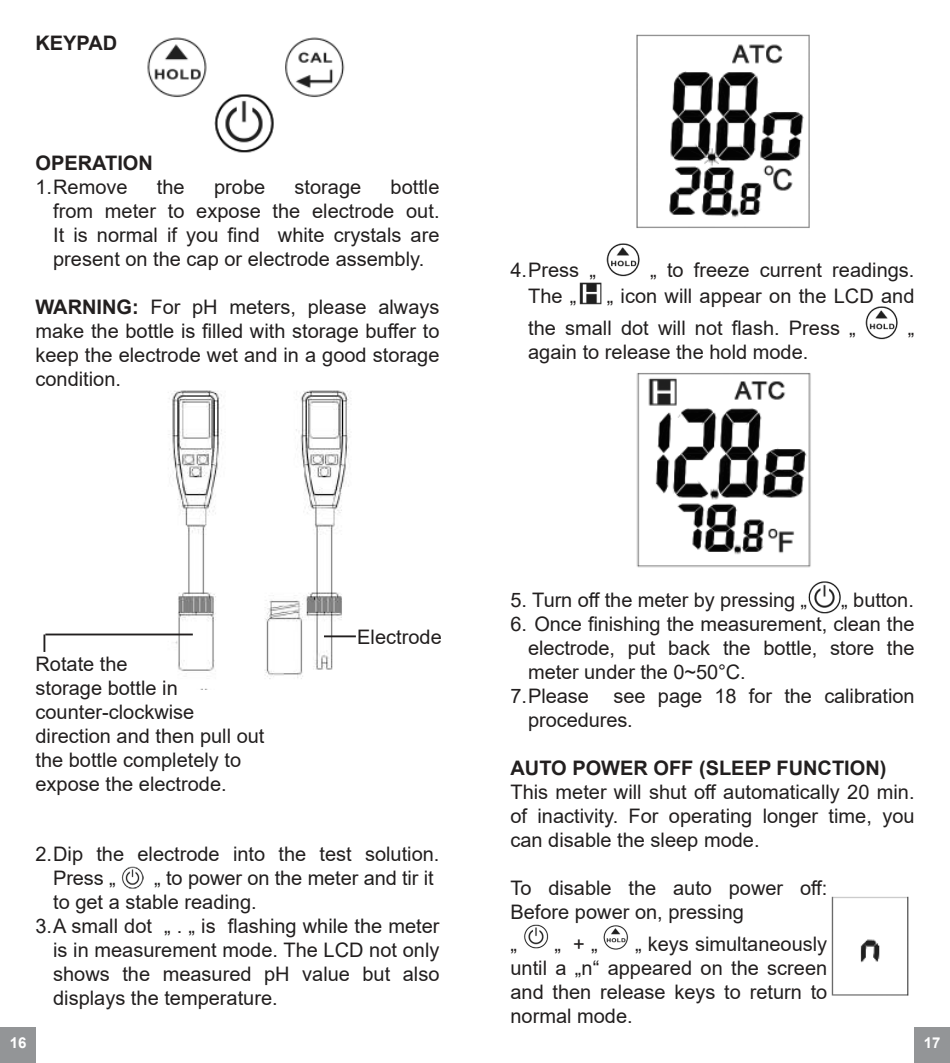
<style>
.page{position:relative;width:950px;height:1063px;background:#fff}
.page>*{position:absolute;margin:0;border:0;box-sizing:border-box;transform-origin:0 0}
.t1{font:20px/24px "Arial";color:#221f1f;text-align:justify}
.t2{font:700 20px "Arial";color:#221f1f}
.t3{font:700 15px "Arial";color:#fff}
.s1{font-weight:700}
</style>
<div class="page">
<div style="left:914px;top:1028px;width:36px;height:35px;background:#939597"></div>
<div style="left:0;top:1028px;width:35px;height:35px;background:#939597"></div>
<img style="left:147px;top:37px;width:198px;height:60px">
<img style="left:212px;top:90px;width:63px;height:63px">
<img style="left:159px;top:390px;width:197px;height:300px">
<hr style="left:324px;top:635px;width:32px;height:2px;background:#221f1f">
<hr style="left:45px;top:634px;width:148px;height:1px;background:#221f1f">
<svg style="left:43px;top:635px;width:2px;height:17px"></svg>
<img style="left:121px;top:866px;width:22px;height:23px">
<img style="left:636px;top:34px;width:174px;height:194px">
<img style="left:636px;top:373px;width:175px;height:195px">
<img style="left:606px;top:244px;width:34px;height:33px">
<img style="left:579px;top:282px;width:23px;height:23px">
<img style="left:865px;top:307px;width:33px;height:33px">
<img style="left:808px;top:581px;width:33px;height:33px">
<img style="left:524px;top:924px;width:24px;height:25px">
<img style="left:604px;top:926px;width:25px;height:24px">
<img style="left:831px;top:896px;width:78px;height:100px">
<p class="t2" style="left:35px;top:35px;width:83px">KEYPAD</p>
<p class="t2" style="left:35px;top:155px;width:119px">OPERATION</p>
<p class="t1" style="left:35px;top:177px;width:94px">1. Remove</p>
<p class="t1" style="left:157px;top:177px;width:29px">the</p>
<p class="t1" style="left:214px;top:177px;width:53px">probe</p>
<p class="t1" style="left:294px;top:177px;width:68px">storage</p>
<p class="t1" style="left:53px;top:177px;width:388px;text-indent:337px">bottle from meter to expose the electrode out.<br>It is normal if you find white crystals are present on the cap or electrode assembly.</p>
<p class="t1" style="left:35px;top:297px;width:405px"><span class="s1">WARNING:</span> For pH meters, please always make the bottle is filled with storage buffer to keep the electrode wet and in a good storage condition.</p>
<p class="t1" style="left:510px;top:260px;width:87px">4. Press „</p>
<p class="t1" style="left:650px;top:260px;width:266px">„ to freeze current readings.</p>
<p class="t1" style="left:528px;top:286px;width:50px">The „</p>
<p class="t1" style="left:528px;top:282px;width:388px;line-height:32.2px;text-indent:78px">„ icon will appear on the LCD and the small dot will not flash. Press „</p>
<p class="t1" style="left:908px;top:318px;width:8px">„</p>
<p class="t1" style="left:528px;top:342px;width:282px">again to release the hold mode.</p>
<p class="t1" style="left:35px;top:654px;width:231px;text-align:left">Rotate the<br>storage bottle in counter-clockwise direction and then pull out the bottle completely to expose the electrode.</p>
<p class="t1" style="left:357px;top:627px;width:86px">Electrode</p>
<p class="t1" style="left:53px;top:844px;width:388px;text-indent:-18px">2. Dip the electrode into the test solution.<br>Press „</p>
<p class="t1" style="left:53px;top:868px;width:382px;text-indent:101px">„ to power on the meter and tir it to get a stable reading.</p>
<p class="t1" style="left:53px;top:914px;width:388px;text-indent:-18px">3. A small dot „ . „ is flashing while the meter is in measurement mode. The LCD not only shows the measured pH value but also displays the temperature.</p>
<p class="t1" style="left:510px;top:588px;width:298px">5. Turn off the meter by pressing „</p>
<p class="t1" style="left:841px;top:590px;width:74px">„ button.</p>
<p class="t1" style="left:528px;top:612px;width:388px;text-indent:-18px">6. Once finishing the measurement, clean the electrode, put back the bottle, store the meter under the 0~50°C.</p>
<p class="t1" style="left:528px;top:686px;width:388px;text-indent:-18px">7. Please see page 18 for the calibration procedures.</p>
<p class="t2" style="left:510px;top:761px;width:377px">AUTO POWER OFF (SLEEP FUNCTION)</p>
<p class="t1" style="left:510px;top:780px;width:405px">This meter will shut off automatically 20 min. of inactivity. For operating longer time, you can disable the sleep mode.</p>
<p class="t1" style="left:510px;top:876px;width:318px">To disable the auto power off:<br>Before power on, pressing</p>
<p class="t1" style="left:510px;top:934px;width:8px">„</p>
<p class="t1" style="left:554px;top:934px;width:45px">„ + „</p>
<p class="t1" style="left:510px;top:934px;width:318px;text-indent:125px">„ keys simultaneously until a „n“ appeared on the screen and then release keys to return to normal mode.</p>
<p class="t3" style="left:10px;top:1037px;width:18px">16</p>
<p class="t3" style="left:923px;top:1037px;width:18px">17</p>
</div>
